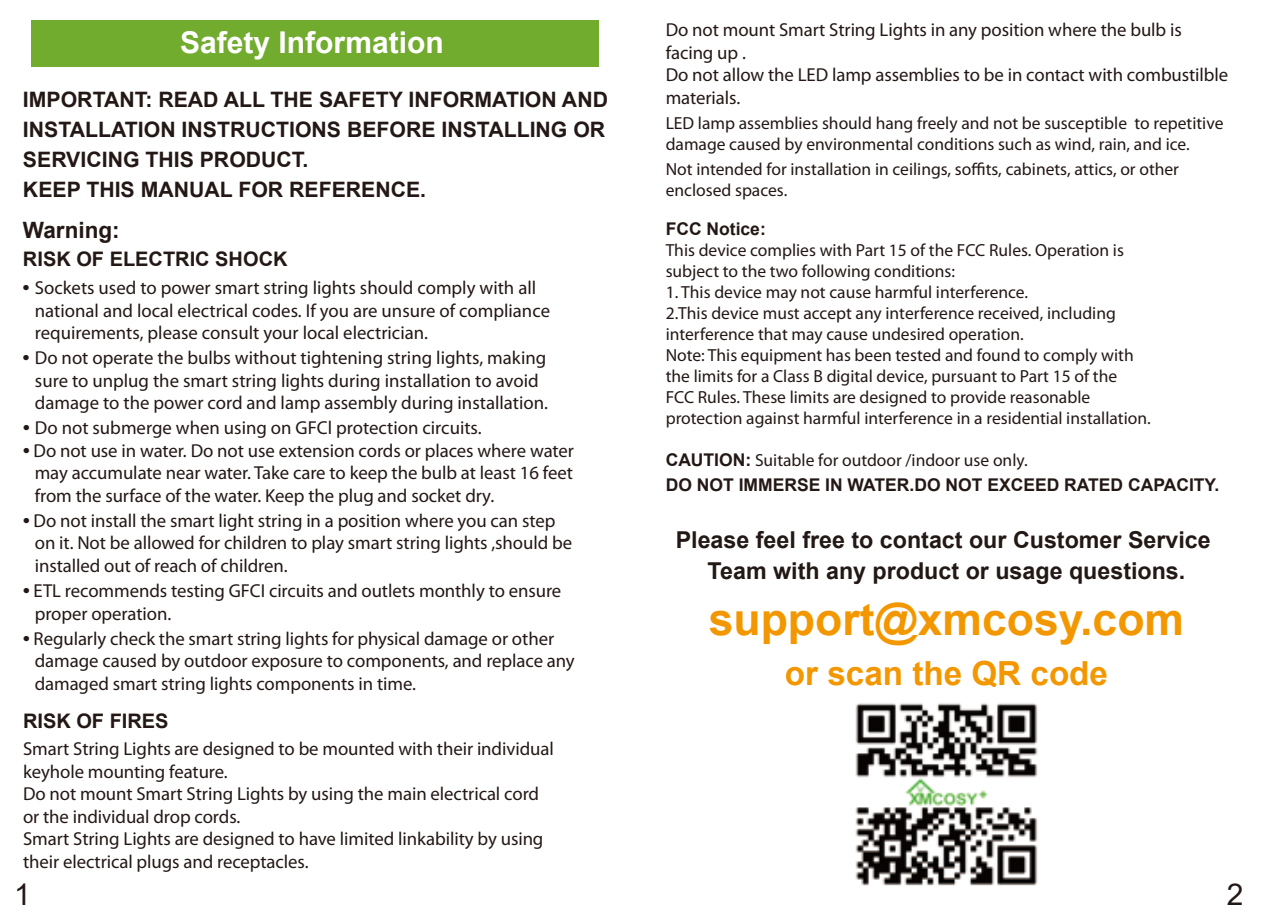
<style>
.page{position:relative;width:1262px;height:922px;background:#fff}
.page>*{position:absolute;margin:0;border:0;box-sizing:border-box;transform-origin:0 0}
.t1{font:700 44.5px "Arial";color:#f39700}
.t2{font:700 33.25px "Arial";color:#f39700}
.t3{font:700 30px "Arial";color:#fff}
.t4{font:30px "Arial";color:#221815}
.t5{font:700 23.25px/31px "Arial";color:#221815;text-align:center}
.t6{font:700 22.5px "Arial";color:#231815}
.t7{font:700 21.25px/30px "Arial";color:#231815}
.t8{font:700 20px "Arial";color:#231815}
.t9{font:18.75px/22.5px "Myriad Pro";letter-spacing:-.005em;color:#231815}
.t10{font:17.5px/21px "Myriad Pro";color:#231815}
.t11{font:700 17.5px "Arial";color:#231815}
.s1{font-family:"Arial";font-weight:700}
</style>
<div class="page">
<div style="left:32px;top:20px;width:567px;height:46px;background:#72ac2f"></div>
<img style="left:855px;top:703px;width:183px;height:183px">
<h3 class="t3" style="left:180px;top:21px;width:265px">Safety Information</h3>
<p class="t7" style="left:23px;top:85px;width:586px">IMPORTANT: READ ALL THE SAFETY INFORMATION AND INSTALLATION INSTRUCTIONS BEFORE INSTALLING OR SERVICING THIS PRODUCT.<br>KEEP THIS MANUAL FOR REFERENCE.</p>
<p class="t6" style="left:23px;top:214px;width:98px">Warning:</p>
<p class="t8" style="left:23px;top:244px;width:266px">RISK OF ELECTRIC SHOCK</p>
<p class="t9" style="left:35px;top:277px;width:516px;text-indent:-12px"><span class="s1">•</span> Sockets used to power smart string lights should comply with all national and local electrical codes. If you are unsure of compliance requirements, please consult your local electrician.</p>
<p class="t9" style="left:35px;top:347px;width:514px;text-indent:-12px"><span class="s1">•</span> Do not operate the bulbs without tightening string lights, making sure to unplug the smart string lights during installation to avoid damage to the power cord and lamp assembly during installation.</p>
<p class="t9" style="left:23px;top:417px;width:460px"><span class="s1">•</span> Do not submerge when using on GFCl protection circuits.</p>
<p class="t9" style="left:35px;top:439px;width:540px;text-align:justify;text-indent:-12px"><span class="s1">•</span> Do not use in water. Do not use extension cords or places where water may accumulate near water. Take care to keep the bulb at least 16 feet from the surface of the water. Keep the plug and socket dry.</p>
<p class="t9" style="left:35px;top:509px;width:539px;text-indent:-12px"><span class="s1">•</span> Do not install the smart light string in a position where you can step on it. Not be allowed for children to play smart string lights ,should be installed out of reach of children.</p>
<p class="t9" style="left:35px;top:579px;width:528px;text-indent:-12px"><span class="s1">•</span> ETL recommends testing GFCI circuits and outlets monthly to ensure proper operation.</p>
<p class="t9" style="left:35px;top:627px;width:541px;text-indent:-12px"><span class="s1">•</span> Regularly check the smart string lights for physical damage or other damage caused by outdoor exposure to components, and replace any damaged smart string lights components in time.</p>
<p class="t8" style="left:23px;top:706px;width:147px">RISK OF FIRES</p>
<p class="t9" style="left:23px;top:737px;width:532px">Smart String Lights are designed to be mounted with their individual keyhole mounting feature.<br>Do not mount Smart String Lights by using the main electrical cord or the individual drop cords.<br>Smart String Lights are designed to have limited linkability by using their electrical plugs and receptacles.</p>
<p class="t9" style="left:665px;top:19px;width:564px">Do not mount Smart String Lights in any position where the bulb is facing up .<br>Do not allow the LED lamp assemblies to be in contact with combustilble materials.</p>
<p class="t10" style="left:665px;top:112px;width:559px">LED lamp assemblies should hang freely and not be susceptible to repetitive damage caused by environmental conditions such as wind, rain, and ice.</p>
<p class="t10" style="left:665px;top:158px;width:515px">Not intended for installation in ceilings, soffits, cabinets, attics, or other enclosed spaces.</p>
<p class="t11" style="left:665px;top:216px;width:102px">FCC Notice:</p>
<p class="t10" style="left:665px;top:239px;width:460px">This device complies with Part 15 of the FCC Rules. Operation is subject to the two following conditions:</p>
<p class="t10" style="left:665px;top:281px;width:486px">1. This device may not cause harmful interference.<br>2.This device must accept any interference received, including interference that may cause undesired operation.<br>Note: This equipment has been tested and found to comply with the limits for a Class B digital device, pursuant to Part 15 of the<br>FCC Rules. These limits are designed to provide reasonable protection against harmful interference in a residential installation.</p>
<p class="t10" style="left:665px;top:449px;width:363px"><span class="s1">CAUTION:</span> Suitable for outdoor /indoor use only.</p>
<p class="t11" style="left:665px;top:472px;width:555px">DO NOT IMMERSE IN WATER.DO NOT EXCEED RATED CAPACITY.</p>
<p class="t5" style="left:675px;top:524px;width:536px">Please feel free to contact our Customer Service<br>Team with any product or usage questions.</p>
<h1 class="t1" style="left:709px;top:588px;width:476px">support@xmcosy.com</h1>
<h2 class="t2" style="left:785px;top:650px;width:325px">or scan the QR code</h2>
<h3 class="t4" style="left:14px;top:873px;width:18px">1</h3>
<h3 class="t4" style="left:1226px;top:873px;width:18px">2</h3>
</div>
